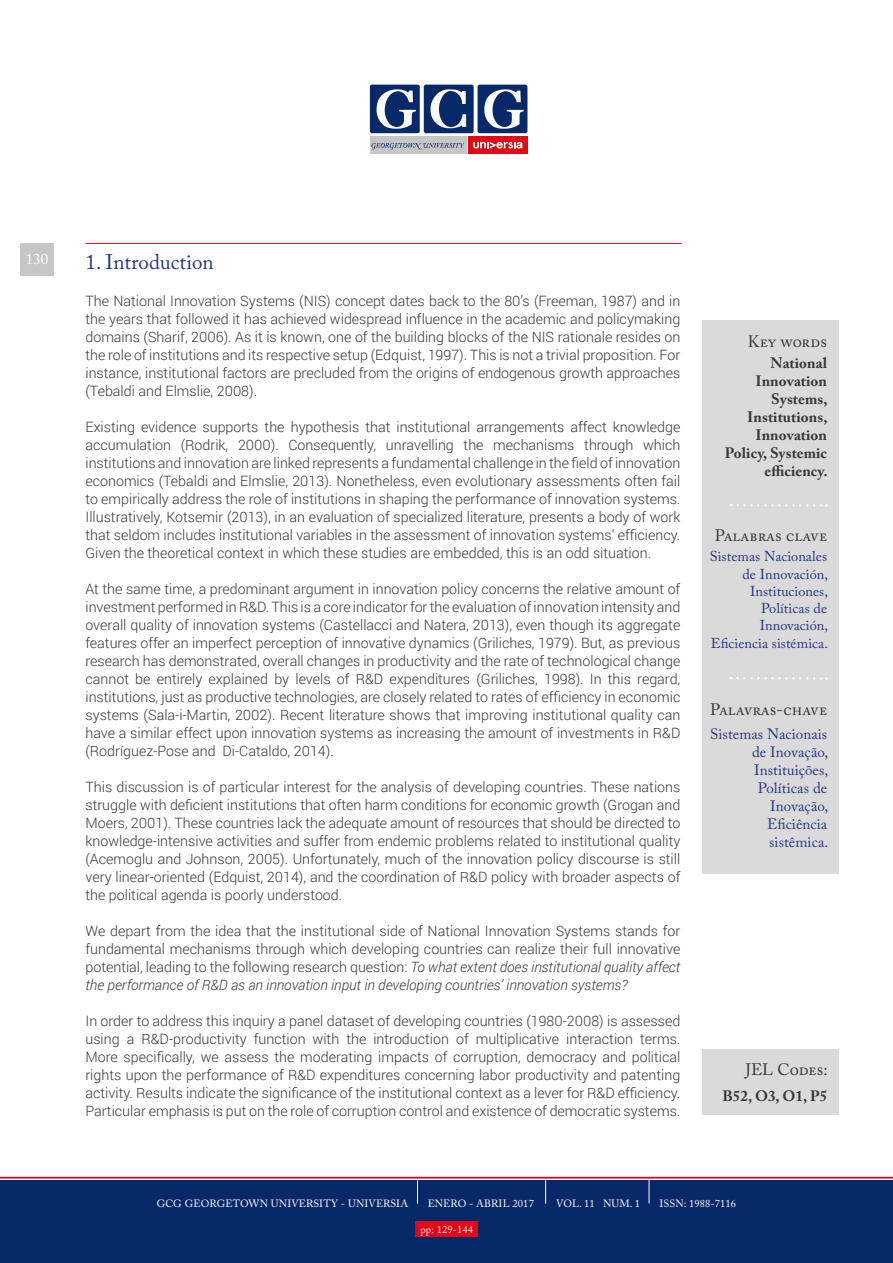
<style>
.page{position:relative;width:893px;height:1263px;background:#fff}
.page>*{position:absolute;margin:0;border:0;box-sizing:border-box;transform-origin:0 0}
.t1{font:21px "Adobe Caslon Pro";color:#283583}
.t2{font:16.5px "Adobe Caslon Pro";color:#3a3835}
.t3{font:700 15px/18px "Adobe Caslon Pro";letter-spacing:.005em;color:#3a3835;text-align:right}
.t4{font:15px/18px "Adobe Caslon Pro";letter-spacing:.005em;color:#283583;text-align:right}
.t5{font:15px "Adobe Caslon Pro";color:#fff}
.t6{font:300 14.25px/18px "Roboto";color:#3a3835;text-align:justify}
.t7{font:14.25px/17.2px "Adobe Caslon Pro";letter-spacing:.005em;color:#283583;text-align:right}
.t8{font:10.5px "Adobe Caslon Pro";letter-spacing:.01em;color:#fff}
.s1{font-style:italic}
</style>
<div class="page">
<hr style="left:85px;top:243px;width:596px;height:1px;background:#e30613">
<div style="left:0;top:1180px;width:893px;height:83px;background:#082969"></div>
<svg style="left:0;top:1177px;width:893px;height:27px"></svg>
<div style="left:415px;top:1221px;width:63px;height:16px;background:#e30613"></div>
<div style="left:370px;top:85px;width:50px;height:48px;background:#082969;border-radius:2px"></div>
<div style="left:424px;top:85px;width:50px;height:48px;background:#082969;border-radius:2px"></div>
<div style="left:478px;top:85px;width:49px;height:48px;background:#082969;border-radius:2px"></div>
<div style="left:468px;top:136px;width:60px;height:18px;background:#e30613"></div>
<svg style="left:473px;top:142px;width:50px;height:6px"></svg>
<div style="left:370px;top:136px;width:96px;height:18px;background:#c6c6c6"></div>
<svg style="left:372px;top:143px;width:92px;height:7px"></svg>
<svg style="left:377px;top:89px;width:39px;height:40px"></svg>
<svg style="left:430px;top:89px;width:36px;height:39px"></svg>
<svg style="left:484px;top:89px;width:40px;height:40px"></svg>
<div style="left:20px;top:243px;width:34px;height:33px;background:#c6c6c6;border-radius:2px"></div>
<div style="left:702px;top:1049px;width:137px;height:65px;background:#dadada"></div>
<div style="left:702px;top:320px;width:137px;height:554px;background:#dadada"></div>
<svg style="left:731px;top:504px;width:96px;height:3px"></svg>
<svg style="left:731px;top:677px;width:96px;height:3px"></svg>
<p class="t5" style="left:26px;top:250px;width:24px">130</p>
<h1 class="t1" style="left:85px;top:250px;width:130px">1. Introduction</h1>
<p class="t6" style="left:85px;top:291px;width:596px">The National Innovation Systems (NIS) concept dates back to the 80’s (Freeman, 1987) and in the years that followed it has achieved widespread influence in the academic and policymaking domains (Sharif, 2006). As it is known, one of the building blocks of the NIS rationale resides on the role of institutions and its respective setup (Edquist, 1997). This is not a trivial proposition. For instance, institutional factors are precluded from the origins of endogenous growth approaches (Tebaldi and Elmslie, 2008).</p>
<p class="t6" style="left:85px;top:417px;width:596px">Existing evidence supports the hypothesis that institutional arrangements affect knowledge accumulation (Rodrik, 2000). Consequently, unravelling the mechanisms through which institutions and innovation are linked represents a fundamental challenge in the field of innovation economics (Tebaldi and Elmslie, 2013). Nonetheless, even evolutionary assessments often fail to empirically address the role of institutions in shaping the performance of innovation systems.<br>Illustratively, Kotsemir (2013), in an evaluation of specialized literature, presents a body of work that seldom includes institutional variables in the assessment of innovation systems’ efficiency.<br>Given the theoretical context in which these studies are embedded, this is an odd situation.</p>
<p class="t6" style="left:85px;top:579px;width:596px">At the same time, a predominant argument in innovation policy concerns the relative amount of investment performed in R&amp;D. This is a core indicator for the evaluation of innovation intensity and overall quality of innovation systems (Castellacci and Natera, 2013), even though its aggregate features offer an imperfect perception of innovative dynamics (Griliches, 1979). But, as previous research has demonstrated, overall changes in productivity and the rate of technological change cannot be entirely explained by levels of R&amp;D expenditures (Griliches, 1998). In this regard, institutions, just as productive technologies, are closely related to rates of efficiency in economic systems (Sala-i-Martin, 2002). Recent literature shows that improving institutional quality can have a similar effect upon innovation systems as increasing the amount of investments in R&amp;D (Rodríguez-Pose and Di-Cataldo, 2014).</p>
<p class="t6" style="left:85px;top:777px;width:596px">This discussion is of particular interest for the analysis of developing countries. These nations struggle with deficient institutions that often harm conditions for economic growth (Grogan and Moers, 2001). These countries lack the adequate amount of resources that should be directed to knowledge-intensive activities and suffer from endemic problems related to institutional quality (Acemoglu and Johnson, 2005). Unfortunately, much of the innovation policy discourse is still very linear-oriented (Edquist, 2014), and the coordination of R&amp;D policy with broader aspects of the political agenda is poorly understood.</p>
<p class="t6" style="left:85px;top:921px;width:596px">We depart from the idea that the institutional side of National Innovation Systems stands for fundamental mechanisms through which developing countries can realize their full innovative potential, leading to the following research question: <span class="s1">To what extent does institutional quality affect the performance of R&amp;D as an innovation input in developing countries’ innovation systems?</span></p>
<p class="t6" style="left:85px;top:1011px;width:596px">In order to address this inquiry a panel dataset of developing countries (1980-2008) is assessed using a R&amp;D-productivity function with the introduction of multiplicative interaction terms.<br>More specifically, we assess the moderating impacts of corruption, democracy and political rights upon the performance of R&amp;D expenditures concerning labor productivity and patenting activity. Results indicate the significance of the institutional context as a lever for R&amp;D efficiency.<br>Particular emphasis is put on the role of corruption control and existence of democratic systems.</p>
<p class="t2" style="left:748px;top:331px;width:81px">Key words</p>
<p class="t3" style="left:725px;top:354px;width:104px">National<br>Innovation<br>Systems,<br>Institutions,<br>Innovation<br>Policy, Systemic efficiency.</p>
<p class="t2" style="left:715px;top:526px;width:114px">Palabras clave</p>
<p class="t7" style="left:710px;top:548px;width:120px">Sistemas Nacionales de Innovación,<br>Instituciones,<br>Políticas de<br>Innovación,<br>Eficiencia sistémica.</p>
<p class="t2" style="left:710px;top:699px;width:118px">Palavras-chave</p>
<p class="t4" style="left:710px;top:725px;width:120px">Sistemas Nacionais de Inovação,<br>Instituições,<br>Políticas de<br>Inovação,<br>Eficiência sistêmica.</p>
<p class="t2" style="left:745px;top:1059px;width:84px">JEL Codes:</p>
<p class="t3" style="left:722px;top:1087px;width:106px">B52, O3, O1, P5</p>
<p class="t8" style="left:157px;top:1197px;width:253px">GCG GEORGETOWN UNIVERSITY - UNIVERSIA</p>
<p class="t8" style="left:428px;top:1197px;width:108px">ENERO - ABRIL 2017</p>
<p class="t8" style="left:556px;top:1197px;width:85px">VOL. 11 NUM. 1</p>
<p class="t8" style="left:660px;top:1197px;width:78px">ISSN: 1988-7116</p>
<p class="t8" style="left:420px;top:1223px;width:54px">pp: 129-144</p>
</div>
